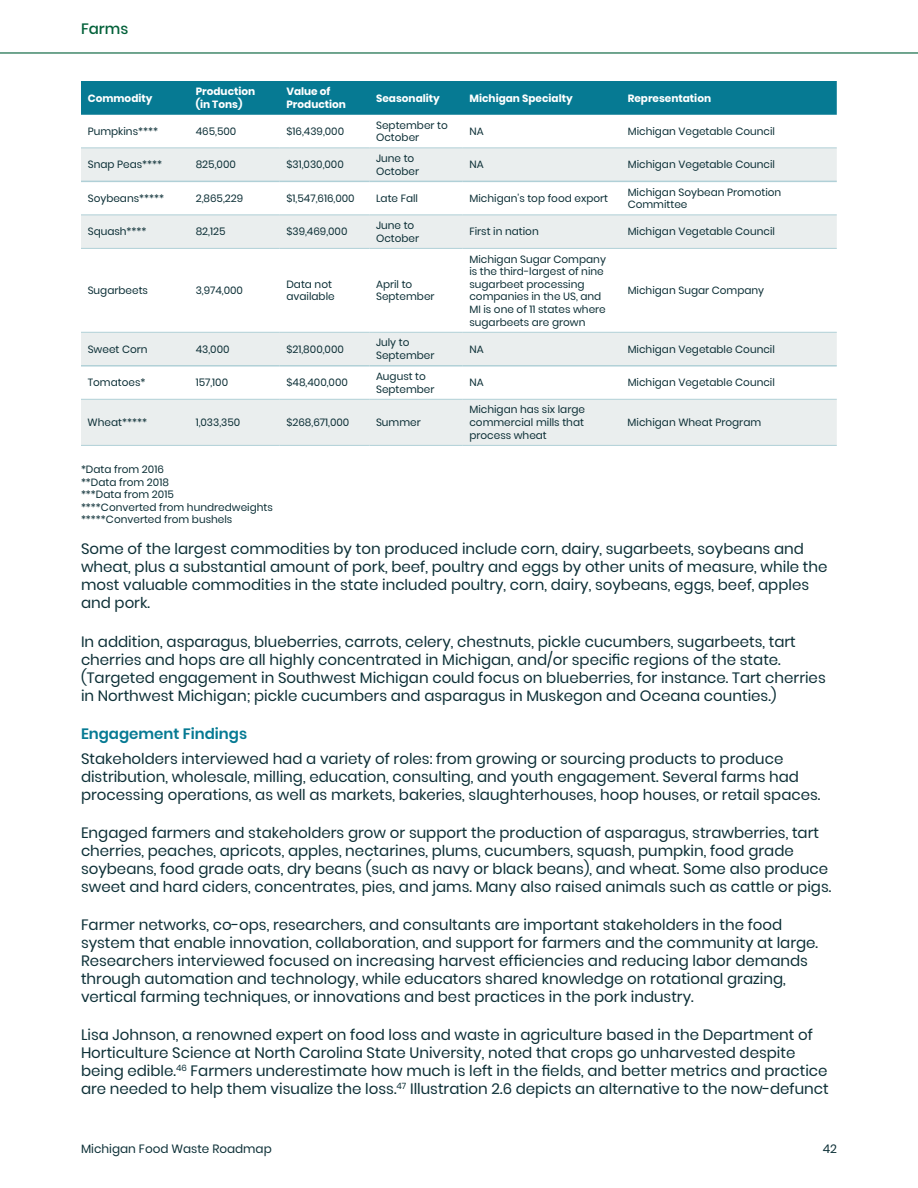
<style>
.page{position:relative;width:918px;height:1188px;background:#fff}
.page>*{position:absolute;margin:0;border:0;box-sizing:border-box;transform-origin:0 0}
.t1{font:15px/18px "Poppins";color:#0d3037}
.t2{font:600 15px "Poppins";color:#067a93}
.t3{font:500 15px "Poppins";color:#03613a}
.t4{font:12px "Poppins";color:#0d3037}
.t5{font:10.5px/12.6px "Poppins";color:#0d3037}
.t6{font:700 10.5px/12.6px "Poppins";color:#fff}
</style>
<div class="page">
<hr style="left:0;top:52px;width:918px;height:2px;background:#03613a">
<div style="left:81px;top:81px;width:756px;height:34px;background:#067a93"></div>
<svg style="left:81px;top:149px;width:756px;height:296px"></svg>
<hr style="left:81px;top:148px;width:108px;height:1px;background:#b0d0d7">
<hr style="left:189px;top:148px;width:91px;height:1px;background:#b0d0d7">
<hr style="left:280px;top:148px;width:89px;height:1px;background:#b0d0d7">
<hr style="left:369px;top:148px;width:94px;height:1px;background:#b0d0d7">
<hr style="left:463px;top:148px;width:158px;height:1px;background:#b0d0d7">
<hr style="left:621px;top:148px;width:216px;height:1px;background:#b0d0d7">
<hr style="left:81px;top:215px;width:108px;height:1px;background:#b0d0d7">
<hr style="left:189px;top:215px;width:91px;height:1px;background:#b0d0d7">
<hr style="left:280px;top:215px;width:89px;height:1px;background:#b0d0d7">
<hr style="left:369px;top:215px;width:94px;height:1px;background:#b0d0d7">
<hr style="left:463px;top:215px;width:158px;height:1px;background:#b0d0d7">
<hr style="left:621px;top:215px;width:216px;height:1px;background:#b0d0d7">
<hr style="left:81px;top:248px;width:108px;height:1px;background:#b0d0d7">
<hr style="left:189px;top:248px;width:91px;height:1px;background:#b0d0d7">
<hr style="left:280px;top:248px;width:89px;height:1px;background:#b0d0d7">
<hr style="left:369px;top:248px;width:94px;height:1px;background:#b0d0d7">
<hr style="left:463px;top:248px;width:158px;height:1px;background:#b0d0d7">
<hr style="left:621px;top:248px;width:216px;height:1px;background:#b0d0d7">
<hr style="left:81px;top:332px;width:108px;height:1px;background:#b0d0d7">
<hr style="left:189px;top:332px;width:91px;height:1px;background:#b0d0d7">
<hr style="left:280px;top:332px;width:89px;height:1px;background:#b0d0d7">
<hr style="left:369px;top:332px;width:94px;height:1px;background:#b0d0d7">
<hr style="left:463px;top:332px;width:158px;height:1px;background:#b0d0d7">
<hr style="left:621px;top:332px;width:216px;height:1px;background:#b0d0d7">
<hr style="left:81px;top:399px;width:108px;height:1px;background:#b0d0d7">
<hr style="left:189px;top:399px;width:91px;height:1px;background:#b0d0d7">
<hr style="left:280px;top:399px;width:89px;height:1px;background:#b0d0d7">
<hr style="left:369px;top:399px;width:94px;height:1px;background:#b0d0d7">
<hr style="left:463px;top:399px;width:158px;height:1px;background:#b0d0d7">
<hr style="left:621px;top:399px;width:216px;height:1px;background:#b0d0d7">
<hr style="left:81px;top:445px;width:108px;height:1px;background:#b0d0d7">
<hr style="left:189px;top:445px;width:91px;height:1px;background:#b0d0d7">
<hr style="left:280px;top:445px;width:89px;height:1px;background:#b0d0d7">
<hr style="left:369px;top:445px;width:94px;height:1px;background:#b0d0d7">
<hr style="left:463px;top:445px;width:158px;height:1px;background:#b0d0d7">
<hr style="left:621px;top:445px;width:216px;height:1px;background:#b0d0d7">
<hr style="left:81px;top:181px;width:108px;height:1px;background:#b0d0d7">
<hr style="left:189px;top:181px;width:91px;height:1px;background:#b0d0d7">
<hr style="left:280px;top:181px;width:89px;height:1px;background:#b0d0d7">
<hr style="left:369px;top:181px;width:94px;height:1px;background:#b0d0d7">
<hr style="left:463px;top:181px;width:158px;height:1px;background:#b0d0d7">
<hr style="left:621px;top:181px;width:216px;height:1px;background:#b0d0d7">
<hr style="left:81px;top:365px;width:108px;height:2px;background:#b0d0d7">
<hr style="left:189px;top:365px;width:91px;height:2px;background:#b0d0d7">
<hr style="left:280px;top:365px;width:89px;height:2px;background:#b0d0d7">
<hr style="left:369px;top:365px;width:94px;height:2px;background:#b0d0d7">
<hr style="left:463px;top:365px;width:158px;height:2px;background:#b0d0d7">
<hr style="left:621px;top:365px;width:216px;height:2px;background:#b0d0d7">
<p class="t3" style="left:81px;top:20px;width:49px">Farms</p>
<p class="t6" style="left:88px;top:92px;width:66px">Commodity</p>
<p class="t6" style="left:196px;top:85px;width:61px">Production (in Tons)</p>
<p class="t6" style="left:286px;top:85px;width:61px">Value of<br>Production</p>
<p class="t6" style="left:376px;top:92px;width:65px">Seasonality</p>
<p class="t6" style="left:470px;top:92px;width:105px">Michigan Specialty</p>
<p class="t6" style="left:628px;top:92px;width:85px">Representation</p>
<p class="t5" style="left:88px;top:125px;width:72px">Pumpkins****</p>
<p class="t5" style="left:196px;top:125px;width:42px">465,500</p>
<p class="t5" style="left:286px;top:125px;width:59px">$16,439,000</p>
<p class="t5" style="left:376px;top:119px;width:73px">September to<br>October</p>
<p class="t5" style="left:469px;top:125px;width:16px">NA</p>
<p class="t5" style="left:628px;top:125px;width:149px">Michigan Vegetable Council</p>
<p class="t5" style="left:88px;top:158px;width:76px">Snap Peas****</p>
<p class="t5" style="left:196px;top:158px;width:42px">825,000</p>
<p class="t5" style="left:286px;top:158px;width:59px">$31,030,000</p>
<p class="t5" style="left:376px;top:152px;width:45px">June to<br>October</p>
<p class="t5" style="left:469px;top:158px;width:16px">NA</p>
<p class="t5" style="left:628px;top:158px;width:149px">Michigan Vegetable Council</p>
<p class="t5" style="left:88px;top:192px;width:78px">Soybeans*****</p>
<p class="t5" style="left:196px;top:192px;width:49px">2,865,229</p>
<p class="t5" style="left:286px;top:192px;width:70px">$1,547,616,000</p>
<p class="t5" style="left:376px;top:192px;width:44px">Late Fall</p>
<p class="t5" style="left:469px;top:192px;width:140px">Michigan's top food export</p>
<p class="t5" style="left:628px;top:186px;width:155px">Michigan Soybean Promotion<br>Committee</p>
<p class="t5" style="left:88px;top:225px;width:60px">Squash****</p>
<p class="t5" style="left:196px;top:225px;width:31px">82,125</p>
<p class="t5" style="left:286px;top:225px;width:63px">$39,469,000</p>
<p class="t5" style="left:376px;top:219px;width:45px">June to<br>October</p>
<p class="t5" style="left:469px;top:225px;width:71px">First in nation</p>
<p class="t5" style="left:628px;top:225px;width:149px">Michigan Vegetable Council</p>
<p class="t5" style="left:88px;top:284px;width:62px">Sugarbeets</p>
<p class="t5" style="left:196px;top:284px;width:49px">3,974,000</p>
<p class="t5" style="left:286px;top:278px;width:50px">Data not available</p>
<p class="t5" style="left:376px;top:278px;width:60px">April to<br>September</p>
<p class="t5" style="left:469px;top:253px;width:138px">Michigan Sugar Company is the third-largest of nine sugarbeet processing companies in the US, and<br>MI is one of 11 states where sugarbeets are grown</p>
<p class="t5" style="left:628px;top:284px;width:138px">Michigan Sugar Company</p>
<p class="t5" style="left:88px;top:343px;width:61px">Sweet Corn</p>
<p class="t5" style="left:196px;top:343px;width:35px">43,000</p>
<p class="t5" style="left:286px;top:343px;width:59px">$21,800,000</p>
<p class="t5" style="left:376px;top:337px;width:60px">July to<br>September</p>
<p class="t5" style="left:469px;top:343px;width:16px">NA</p>
<p class="t5" style="left:628px;top:343px;width:149px">Michigan Vegetable Council</p>
<p class="t5" style="left:88px;top:376px;width:59px">Tomatoes*</p>
<p class="t5" style="left:196px;top:376px;width:34px">157,100</p>
<p class="t5" style="left:286px;top:376px;width:63px">$48,400,000</p>
<p class="t5" style="left:376px;top:370px;width:60px">August to<br>September</p>
<p class="t5" style="left:469px;top:376px;width:16px">NA</p>
<p class="t5" style="left:628px;top:376px;width:149px">Michigan Vegetable Council</p>
<p class="t5" style="left:88px;top:416px;width:61px">Wheat*****</p>
<p class="t5" style="left:196px;top:416px;width:46px">1,033,350</p>
<p class="t5" style="left:286px;top:416px;width:65px">$268,671,000</p>
<p class="t5" style="left:376px;top:416px;width:46px">Summer</p>
<p class="t5" style="left:469px;top:404px;width:117px;text-align:justify">Michigan has six large commercial mills that process wheat</p>
<p class="t5" style="left:628px;top:416px;width:135px">Michigan Wheat Program</p>
<p class="t5" style="left:81px;top:463px;width:193px">*Data from 2016<br>**Data from 2018<br>***Data from 2015<br>****Converted from hundredweights *****Converted from bushels</p>
<p class="t1" style="left:81px;top:540px;width:748px">Some of the largest commodities by ton produced include corn, dairy, sugarbeets, soybeans and wheat, plus a substantial amount of pork, beef, poultry and eggs by other units of measure, while the most valuable commodities in the state included poultry, corn, dairy, soybeans, eggs, beef, apples and pork.</p>
<p class="t1" style="left:81px;top:633px;width:746px">In addition, asparagus, blueberries, carrots, celery, chestnuts, pickle cucumbers, sugarbeets, tart cherries and hops are all highly concentrated in Michigan, and/or specific regions of the state. (Targeted engagement in Southwest Michigan could focus on blueberries, for instance. Tart cherries in Northwest Michigan; pickle cucumbers and asparagus in Muskegon and Oceana counties.)</p>
<p class="t2" style="left:81px;top:725px;width:168px">Engagement Findings</p>
<p class="t1" style="left:81px;top:750px;width:741px">Stakeholders interviewed had a variety of roles: from growing or sourcing products to produce distribution, wholesale, milling, education, consulting, and youth engagement. Several farms had processing operations, as well as markets, bakeries, slaughterhouses, hoop houses, or retail spaces.</p>
<p class="t1" style="left:81px;top:824px;width:752px">Engaged farmers and stakeholders grow or support the production of asparagus, strawberries, tart cherries, peaches, apricots, apples, nectarines, plums, cucumbers, squash, pumpkin, food grade soybeans, food grade oats, dry beans (such as navy or black beans), and wheat. Some also produce sweet and hard ciders, concentrates, pies, and jams. Many also raised animals such as cattle or pigs.</p>
<p class="t1" style="left:81px;top:916px;width:739px">Farmer networks, co-ops, researchers, and consultants are important stakeholders in the food system that enable innovation, collaboration, and support for farmers and the community at large.<br>Researchers interviewed focused on increasing harvest efficiencies and reducing labor demands through automation and technology, while educators shared knowledge on rotational grazing, vertical farming techniques, or innovations and best practices in the pork industry.</p>
<p class="t1" style="left:81px;top:1026px;width:749px">Lisa Johnson, a renowned expert on food loss and waste in agriculture based in the Department of Horticulture Science at North Carolina State University, noted that crops go unharvested despite being edible.<sup>46</sup> Farmers underestimate how much is left in the fields, and better metrics and practice are needed to help them visualize the loss.<sup>47</sup> Illustration 2.6 depicts an alternative to the now-defunct</p>
<p class="t4" style="left:81px;top:1141px;width:192px">Michigan Food Waste Roadmap</p>
<p class="t4" style="left:823px;top:1141px;width:16px">42</p>
</div>
